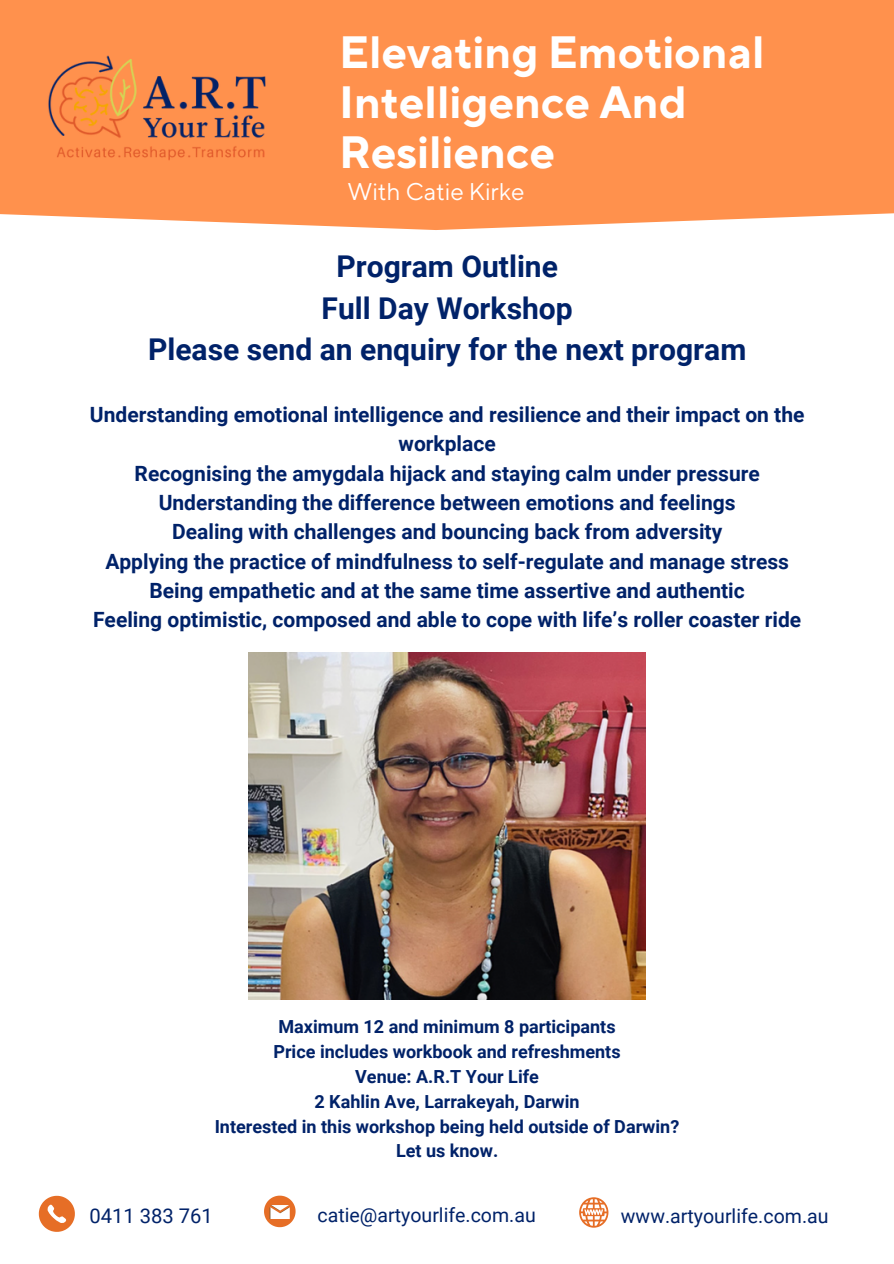
<style>
.page{position:relative;width:894px;height:1264px;background:#fff}
.page>*{position:absolute;margin:0;border:0;box-sizing:border-box;transform-origin:0 0}
.t1{font:700 45px/49.5px "TT Norms Pro";color:#fff}
.t2{font:700 30px/41.7px "Roboto";color:#002269;text-align:center}
.t3{font:24px "TT Norms Pro";color:#fff}
.t4{font:700 21px/29.2px "Roboto";color:#002269;text-align:center}
.t5{font:20.25px "Roboto";color:#002269}
.t6{font:19.5px "Roboto";color:#002269}
.t7{font:700 18px/24.8px "Roboto";color:#002269;text-align:center}
</style>
<div class="page">
<svg style="left:39px;top:1195px;width:36px;height:36px"></svg>
<svg style="left:264px;top:1195px;width:31px;height:32px"></svg>
<svg style="left:579px;top:1197px;width:29px;height:30px"></svg>
<div style="left:0;top:0;width:893px;height:230px;background:#ff914d"></div>
<img style="left:48px;top:55px;width:218px;height:105px">
<img style="left:248px;top:652px;width:397px;height:347px">
<h1 class="t1" style="left:339px;top:30px;width:426px">Elevating Emotional<br>Intelligence And<br>Resilience</h1>
<p class="t3" style="left:347px;top:177px;width:179px">With Catie Kirke</p>
<h2 class="t2" style="left:148px;top:246px;width:599px">Program Outline<br>Full Day Workshop<br>Please send an enquiry for the next program</h2>
<p class="t4" style="left:90px;top:400px;width:715px">Understanding emotional intelligence and resilience and their impact on the workplace<br>Recognising the amygdala hijack and staying calm under pressure Understanding the difference between emotions and feelings<br>Dealing with challenges and bouncing back from adversity<br>Applying the practice of mindfulness to self-regulate and manage stress Being empathetic and at the same time assertive and authentic<br>Feeling optimistic, composed and able to cope with life’s roller coaster ride</p>
<p class="t7" style="left:214px;top:1014px;width:466px">Maximum 12 and minimum 8 participants<br>Price includes workbook and refreshments<br>Venue: A.R.T Your Life<br>2 Kahlin Ave, Larrakeyah, Darwin<br>Interested in this workshop being held outside of Darwin?<br>Let us know.</p>
<p class="t5" style="left:89px;top:1203px;width:125px">0411 383 761</p>
<p class="t6" style="left:317px;top:1203px;width:220px">catie@artyourlife.com.au</p>
<p class="t6" style="left:620px;top:1205px;width:209px">www.artyourlife.com.au</p>
</div>
